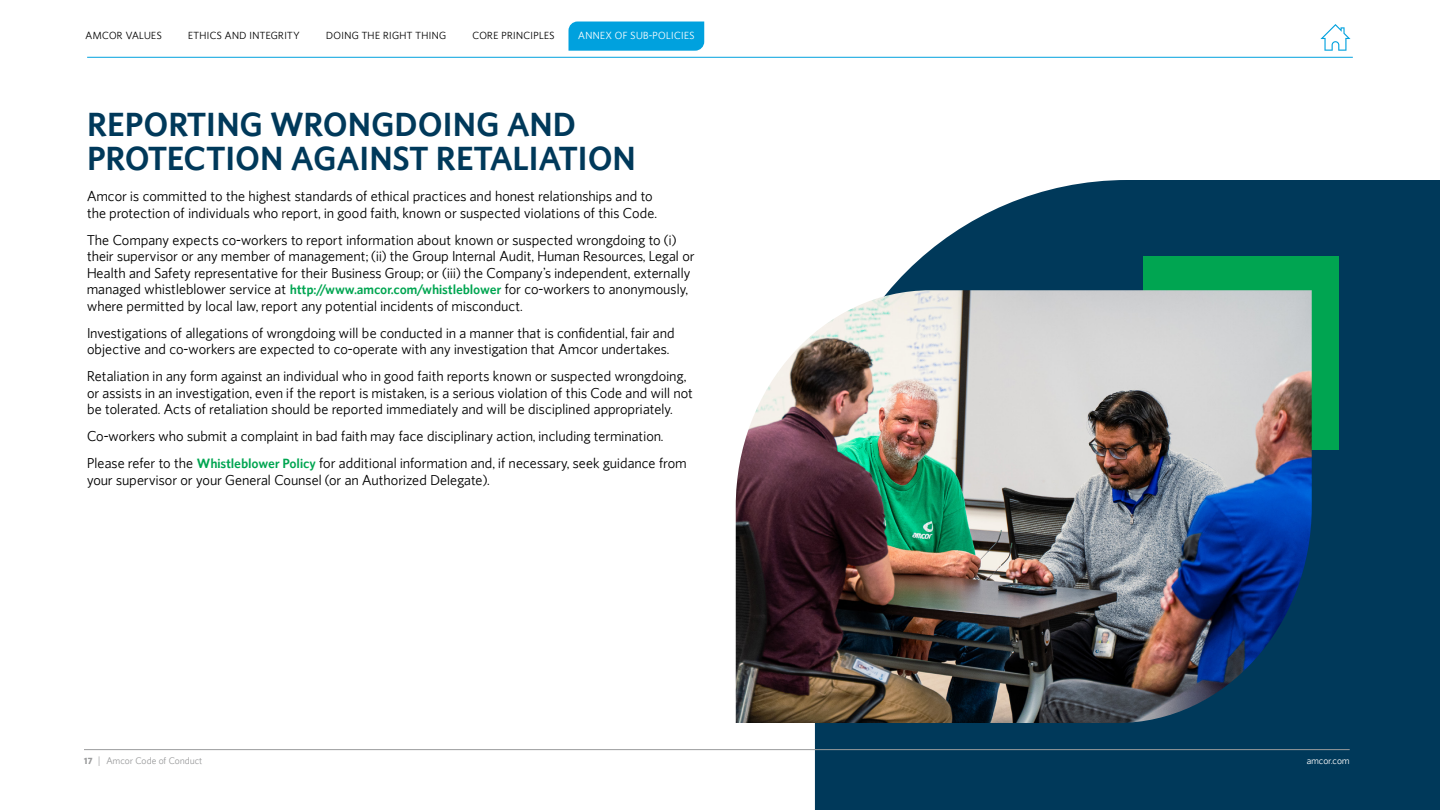
<style>
.page{position:relative;width:1440px;height:810px;background:#fff}
.page>*{position:absolute;margin:0;border:0;box-sizing:border-box;transform-origin:0 0}
.t1{font:600 33.75px/33.8px "Amcor Pro";letter-spacing:-.005em;color:#00395a}
.t2{font:13.5px/16.5px "Amcor Pro";color:#000}
.t3{font:9.75px "Amcor Pro";letter-spacing:.02em;color:#000}
.t4{font:9.75px "Amcor Pro";letter-spacing:.025em;color:#fff}
.t5{font:9px "Amcor Pro";color:#9a9b9c}
.t6{font:9px "Amcor Pro";color:#fff}
.s1{font-weight:600;color:#00a551}
.s2{font-weight:700}
</style>
<div class="page">
<svg style="left:815px;top:180px;width:625px;height:630px;background:#184c6a"></svg>
<div style="left:1143px;top:256px;width:196px;height:194px;background:#00a551"></div>
<img style="left:736px;top:290px;width:576px;height:433px">
<div style="left:568px;top:22px;width:136px;height:29px;background:#00a1de"></div>
<hr style="left:87px;top:57px;width:1266px;height:1px;background:#00a1de">
<hr style="left:84px;top:749px;width:1266px;height:1px;background:#9a9b9c">
<svg style="left:1320px;top:24px;width:31px;height:27px"></svg>
<p class="t3" style="left:86px;top:29px;width:78px">AMCOR VALUES</p>
<p class="t3" style="left:188px;top:29px;width:113px">ETHICS AND INTEGRITY</p>
<p class="t3" style="left:326px;top:29px;width:122px">DOING THE RIGHT THING</p>
<p class="t3" style="left:472px;top:29px;width:84px">CORE PRINCIPLES</p>
<p class="t4" style="left:578px;top:29px;width:118px">ANNEX OF SUB-POLICIES</p>
<h1 class="t1" style="left:87px;top:107px;width:551px">REPORTING WRONGDOING AND<br>PROTECTION AGAINST RETALIATION</h1>
<p class="t2" style="left:87px;top:187px;width:572px">Amcor is committed to the highest standards of ethical practices and honest relationships and to the protection of individuals who report, in good faith, known or suspected violations of this Code.</p>
<p class="t2" style="left:87px;top:231px;width:609px">The Company expects co-workers to report information about known or suspected wrongdoing to (i) their supervisor or any member of management; (ii) the Group Internal Audit, Human Resources, Legal or Health and Safety representative for their Business Group; or (iii) the Company’s independent, externally managed whistleblower service at <span class="s1">http://www.amcor.com/whistleblower</span> for co-workers to anonymously, where permitted by local law, report any potential incidents of misconduct.</p>
<p class="t2" style="left:87px;top:324px;width:589px">Investigations of allegations of wrongdoing will be conducted in a manner that is confidential, fair and objective and co-workers are expected to co-operate with any investigation that Amcor undertakes.</p>
<p class="t2" style="left:87px;top:367px;width:608px">Retaliation in any form against an individual who in good faith reports known or suspected wrongdoing, or assists in an investigation, even if the report is mistaken, is a serious violation of this Code and will not be tolerated. Acts of retaliation should be reported immediately and will be disciplined appropriately.</p>
<p class="t2" style="left:87px;top:422px;width:601px;line-height:27px">Co-workers who submit a complaint in bad faith may face disciplinary action, including termination.<br>Please refer to the <span class="s1">Whistleblower Policy</span> for additional information and, if necessary, seek guidance from</p>
<p class="t2" style="left:87px;top:471px;width:404px">your supervisor or your General Counsel (or an Authorized Delegate).</p>
<p class="t5" style="left:84px;top:755px;width:120px"><span class="s2">17</span> | Amcor Code of Conduct</p>
<p class="t6" style="left:1307px;top:755px;width:45px">amcor.com</p>
</div>
